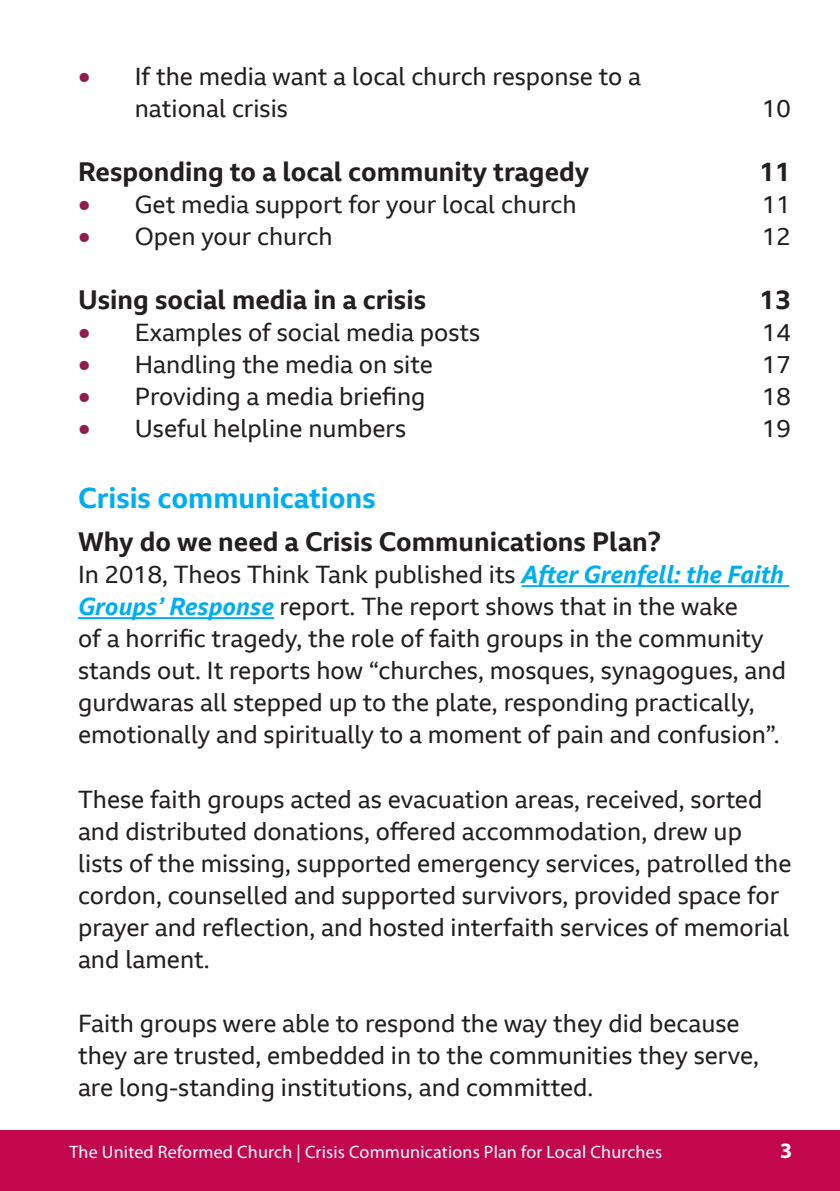
<style>
.page{position:relative;width:840px;height:1191px;background:#fff}
.page>*{position:absolute;margin:0;border:0;box-sizing:border-box;transform-origin:0 0}
.t1{font:700 28px "BBC Reith Sans";color:#00aeef}
.t2{font:700 26px "BBC Reith Sans";color:#231f20}
.t3{font:24px/32px "BBC Reith Sans";color:#231f20}
.t4{font:700 22px "Myriad Pro";color:#fff}
.t5{font:18px "Myriad Pro";letter-spacing:.01em;color:#fff}
.s1{font-family:"Myriad Pro";font-size:44px;color:#901b4f}
.s2{font-weight:700;font-style:italic;color:#00aeef}
</style>
<div class="page">
<div style="left:1px;top:1130px;width:838px;height:61px;background:#c3074d"></div>
<hr style="left:0;top:1130px;width:1px;height:61px;background:#c3074d">
<hr style="left:521px;top:585px;width:268px;height:2px;background:#00aeef">
<hr style="left:78px;top:617px;width:196px;height:2px;background:#00aeef">
<p class="t3" style="left:135px;top:60px;width:507px;text-indent:-57px"><span class="s1">•</span> If the media want a local church response to a national crisis</p>
<p class="t3" style="left:761px;top:92px;width:30px">10</p>
<p class="t2" style="left:78px;top:155px;width:512px">Responding to a local community tragedy</p>
<p class="t2" style="left:759px;top:155px;width:32px">11</p>
<p class="t3" style="left:78px;top:188px;width:500px"><span class="s1">•</span> Get media support for your local church</p>
<p class="t3" style="left:761px;top:188px;width:30px">11</p>
<p class="t3" style="left:78px;top:220px;width:256px"><span class="s1">•</span> Open your church</p>
<p class="t3" style="left:761px;top:220px;width:30px">12</p>
<p class="t2" style="left:78px;top:283px;width:349px">Using social media in a crisis</p>
<p class="t2" style="left:759px;top:283px;width:32px">13</p>
<p class="t3" style="left:78px;top:316px;width:403px"><span class="s1">•</span> Examples of social media posts</p>
<p class="t3" style="left:761px;top:316px;width:30px">14</p>
<p class="t3" style="left:78px;top:348px;width:356px"><span class="s1">•</span> Handling the media on site</p>
<p class="t3" style="left:761px;top:348px;width:30px">17</p>
<p class="t3" style="left:78px;top:380px;width:349px"><span class="s1">•</span> Providing a media briefing</p>
<p class="t3" style="left:761px;top:380px;width:30px">18</p>
<p class="t3" style="left:78px;top:412px;width:329px"><span class="s1">•</span> Useful helpline numbers</p>
<p class="t3" style="left:761px;top:412px;width:30px">19</p>
<p class="t1" style="left:78px;top:480px;width:299px">Crisis communications</p>
<p class="t2" style="left:78px;top:525px;width:584px">Why do we need a Crisis Communications Plan?</p>
<p class="t3" style="left:78px;top:558px;width:709px">In 2018, Theos Think Tank published its <span class="s2">After Grenfell: the Faith Groups’ Response</span> report. The report shows that in the wake<br>of a horrific tragedy, the role of faith groups in the community stands out. It reports how “churches, mosques, synagogues, and gurdwaras all stepped up to the plate, responding practically, emotionally and spiritually to a moment of pain and confusion”.</p>
<p class="t3" style="left:78px;top:782px;width:714px">These faith groups acted as evacuation areas, received, sorted and distributed donations, offered accommodation, drew up lists of the missing, supported emergency services, patrolled the cordon, counselled and supported survivors, provided space for prayer and reflection, and hosted interfaith services of memorial and lament.</p>
<p class="t3" style="left:78px;top:1006px;width:682px">Faith groups were able to respond the way they did because they are trusted, embedded in to the communities they serve, are long-standing institutions, and committed.</p>
<p class="t5" style="left:69px;top:1142px;width:593px">The United Reformed Church | Crisis Communications Plan for Local Churches</p>
<p class="t4" style="left:779px;top:1138px;width:14px">3</p>
</div>
